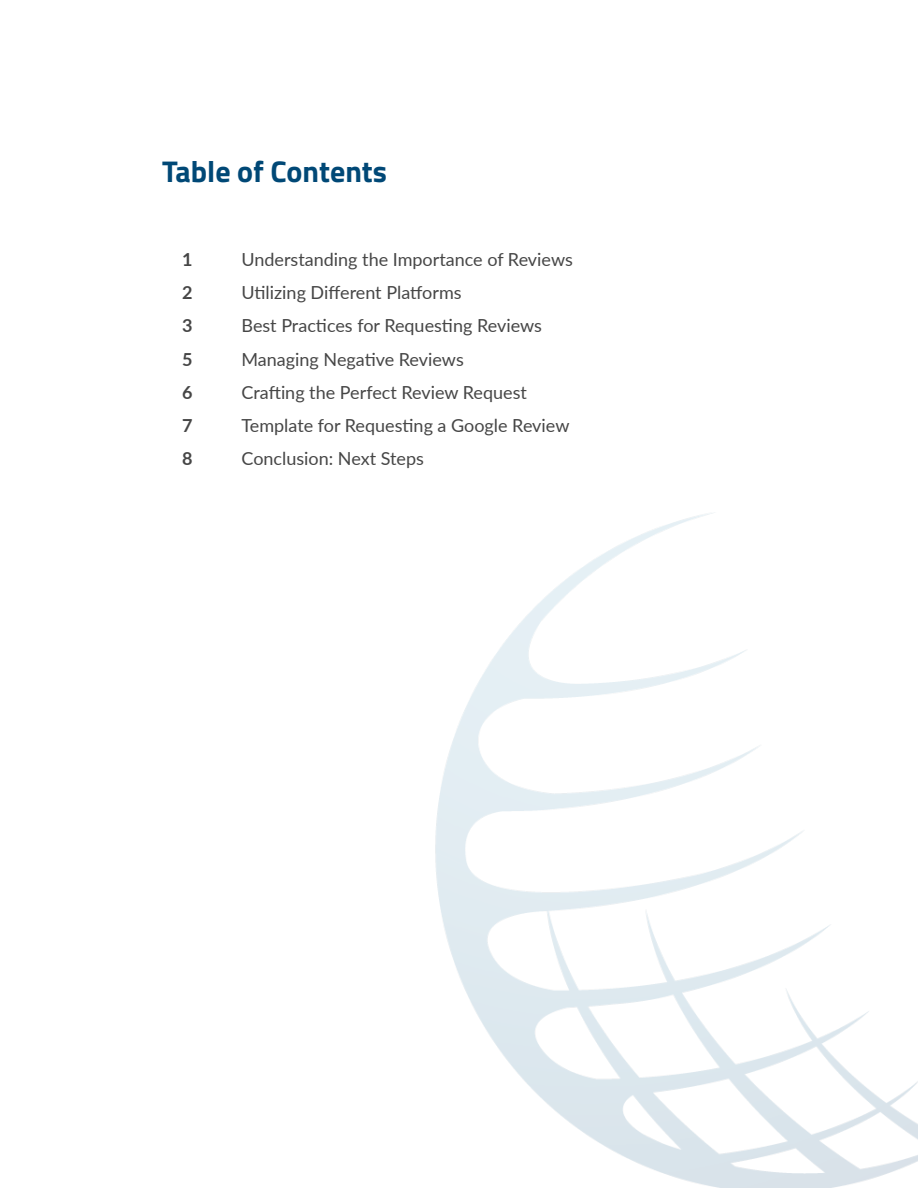
<style>
.page{position:relative;width:918px;height:1188px;background:#fff}
.page>*{position:absolute;margin:0;border:0;box-sizing:border-box;transform-origin:0 0}
.t1{font:700 30px "Titillium Web";color:#004876}
.t2{font:18px "Lato";color:#464646}
.t3{font:700 18px "Lato";color:#464646}
</style>
<div class="page">
<img style="left:435px;top:513px;width:483px;height:675px">
<h1 class="t1" style="left:162px;top:161px;width:227px">Table of Contents</h1>
<p class="t3" style="left:182px;top:249px;width:12px">1</p>
<p class="t2" style="left:242px;top:252px;width:333px">Understanding the Importance of Reviews</p>
<p class="t3" style="left:182px;top:282px;width:12px">2</p>
<p class="t2" style="left:242px;top:280px;width:222px">Utilizing Different Platforms</p>
<p class="t3" style="left:182px;top:316px;width:12px">3</p>
<p class="t2" style="left:242px;top:313px;width:302px">Best Practices for Requesting Reviews</p>
<p class="t3" style="left:182px;top:349px;width:12px">5</p>
<p class="t2" style="left:242px;top:346px;width:224px">Managing Negative Reviews</p>
<p class="t3" style="left:182px;top:382px;width:12px">6</p>
<p class="t2" style="left:242px;top:379px;width:287px">Crafting the Perfect Review Request</p>
<p class="t3" style="left:182px;top:415px;width:12px">7</p>
<p class="t2" style="left:242px;top:413px;width:329px">Template for Requesting a Google Review</p>
<p class="t3" style="left:182px;top:449px;width:12px">8</p>
<p class="t2" style="left:242px;top:446px;width:184px">Conclusion: Next Steps</p>
</div>
